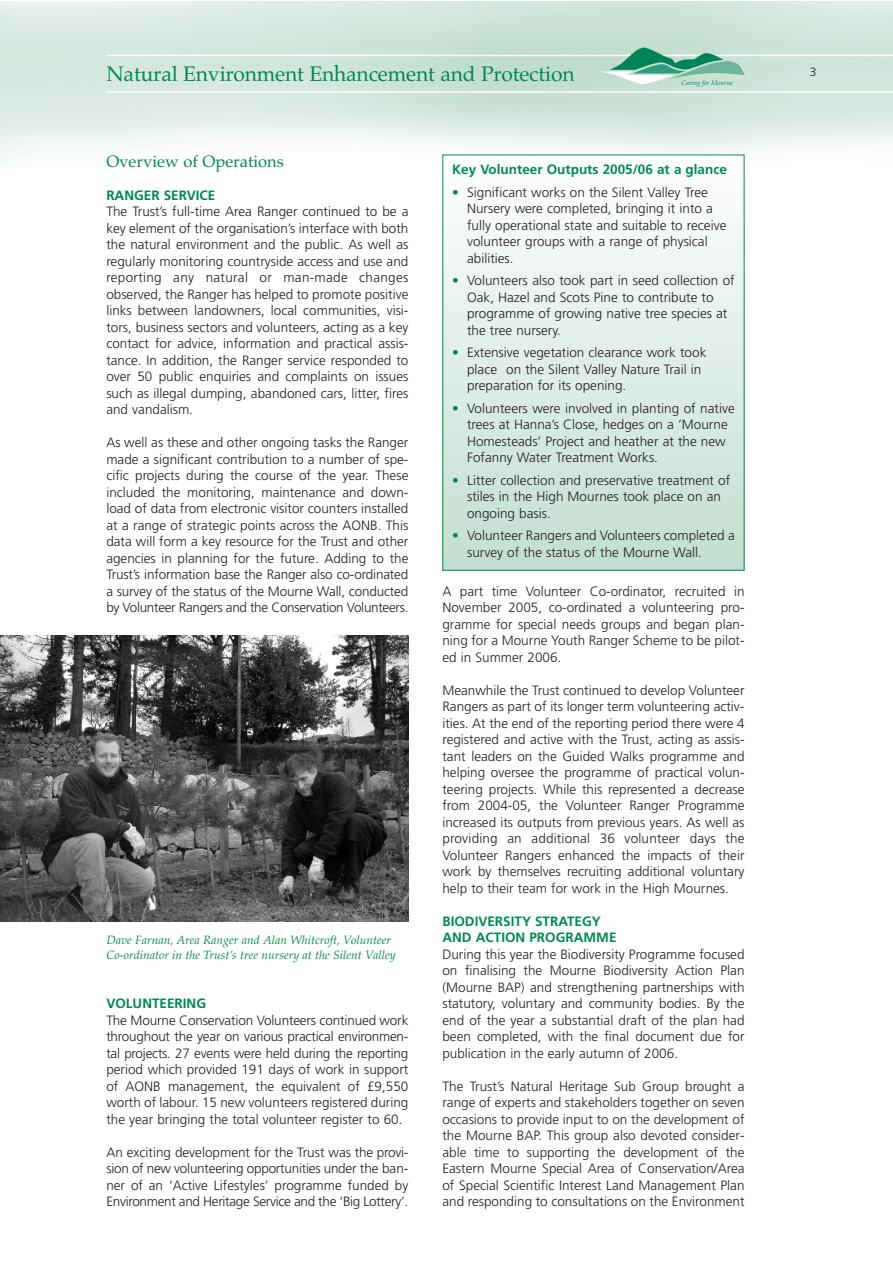
<style>
.page{position:relative;width:893px;height:1263px;background:#fff}
.page>*{position:absolute;margin:0;border:0;box-sizing:border-box;transform-origin:0 0}
.t1{font:21px "Palatino";letter-spacing:-.01em;color:#008852}
.t2{font:16.5px "Palatino";color:#008852}
.t3{font:300 13.5px/16.5px "Frutiger";color:#231f20;text-align:justify}
.t4{font:700 13.5px/16.5px "Frutiger";color:#008852}
.t5{font:italic 12px/14.7px "Palatino";color:#008852}
.t6{font:300 12px "Frutiger";color:#231f20}
.t7{font:italic 6.6px "Palatino";color:#008357}
.s1{color:#008852}
</style>
<div class="page">
<img style="left:0;top:2px;width:892px;height:165px">
<hr style="left:106px;top:55px;width:786px;height:1px;background:#fff">
<hr style="left:106px;top:91px;width:786px;height:2px;background:#fff">
<div style="left:106px;top:155px;width:638px;height:1062px;background:#fff"></div>
<div style="left:443px;top:155px;width:301px;height:415px;background:linear-gradient(to bottom,#feffff,#c2ded1)"></div>
<svg style="left:600px;top:47px;width:144px;height:39px;background:#95c9b5"></svg>
<img style="left:0;top:635px;width:408px;height:287px">
<h1 class="t1" style="left:106px;top:65px;width:470px">Natural Environment Enhancement and Protection</h1>
<p class="t7" style="left:681px;top:79px;width:53px">Caring for Mourne</p>
<p class="t2" style="left:106px;top:155px;width:179px">Overview of Operations</p>
<p class="t4" style="left:106px;top:188px;width:110px">RANGER SERVICE</p>
<p class="t3" style="left:106px;top:204px;width:303px">The Trust’s full-time Area Ranger continued to be a key element of the organisation’s interface with both the natural environment and the public. As well as regularly monitoring countryside access and use and reporting any natural or man-made changes observed, the Ranger has helped to promote positive links between landowners, local communities, visi&shy;tors, business sectors and volunteers, acting as a key contact for advice, information and practical assis&shy;tance. In addition, the Ranger service responded to over 50 public enquiries and complaints on issues such as illegal dumping, abandoned cars, litter, fires and vandalism.</p>
<p class="t3" style="left:106px;top:435px;width:303px">As well as these and other ongoing tasks the Ranger made a significant contribution to a number of spe&shy;cific projects during the course of the year. These included the monitoring, maintenance and down&shy;load of data from electronic visitor counters installed at a range of strategic points across the AONB. This data will form a key resource for the Trust and other agencies in planning for the future. Adding to the Trust’s information base the Ranger also co-ordinated a survey of the status of the Mourne Wall, conducted by Volunteer Rangers and the Conservation Volunteers.</p>
<p class="t5" style="left:106px;top:934px;width:291px">Dave Farnan, Area Ranger and Alan Whitcroft, Volunteer<br>Co-ordinator in the Trust’s tree nursery at the Silent Valley</p>
<p class="t4" style="left:106px;top:996px;width:101px">VOLUNTEERING</p>
<p class="t3" style="left:106px;top:1013px;width:303px">The Mourne Conservation Volunteers continued work throughout the year on various practical environmen&shy;tal projects. 27 events were held during the reporting period which provided 191 days of work in support of AONB management, the equivalent of £9,550 worth of labour. 15 new volunteers registered during the year bringing the total volunteer register to 60.</p>
<p class="t3" style="left:106px;top:1145px;width:303px">An exciting development for the Trust was the provi&shy;sion of new volunteering opportunities under the ban&shy;ner of an ‘Active Lifestyles’ programme funded by Environment and Heritage Service and the ‘Big Lottery’.</p>
<p class="t4" style="left:452px;top:163px;width:276px">Key Volunteer Outputs 2005/06 at a glance</p>
<p class="t3" style="left:467px;top:185px;width:261px;text-align:left;text-indent:-15px"><span class="s1">•</span> Significant works on the Silent Valley Tree Nursery were completed, bringing it into a fully operational state and suitable to receive volunteer groups with a range of physical abilities.</p>
<p class="t3" style="left:467px;top:274px;width:269px;text-align:left;text-indent:-15px"><span class="s1">•</span> Volunteers also took part in seed collection of Oak, Hazel and Scots Pine to contribute to programme of growing native tree species at the tree nursery.</p>
<p class="t3" style="left:467px;top:346px;width:241px;text-align:left;text-indent:-15px"><span class="s1">•</span> Extensive vegetation clearance work took place on the Silent Valley Nature Trail in preparation for its opening.</p>
<p class="t3" style="left:467px;top:401px;width:269px;text-align:left;text-indent:-15px"><span class="s1">•</span> Volunteers were involved in planting of native trees at Hanna’s Close, hedges on a ‘Mourne Homesteads’ Project and heather at the new Fofanny Water Treatment Works.</p>
<p class="t3" style="left:467px;top:473px;width:265px;text-align:left;text-indent:-15px"><span class="s1">•</span> Litter collection and preservative treatment of stiles in the High Mournes took place on an ongoing basis.</p>
<p class="t3" style="left:467px;top:529px;width:269px;text-indent:-15px"><span class="s1">•</span> Volunteer Rangers and Volunteers completed a survey of the status of the Mourne Wall.</p>
<p class="t3" style="left:442px;top:584px;width:303px">A part time Volunteer Co-ordinator, recruited in November 2005, co-ordinated a volunteering pro&shy;gramme for special needs groups and began plan&shy;ning for a Mourne Youth Ranger Scheme to be pilot&shy;ed in Summer 2006.</p>
<p class="t3" style="left:442px;top:683px;width:303px">Meanwhile the Trust continued to develop Volunteer Rangers as part of its longer term volunteering activ&shy;ities. At the end of the reporting period there were 4 registered and active with the Trust, acting as assis&shy;tant leaders on the Guided Walks programme and helping oversee the programme of practical volun&shy;teering projects. While this represented a decrease from 2004-05, the Volunteer Ranger Programme increased its outputs from previous years. As well as providing an additional 36 volunteer days the Volunteer Rangers enhanced the impacts of their work by themselves recruiting additional voluntary help to their team for work in the High Mournes.</p>
<p class="t4" style="left:442px;top:914px;width:175px">BIODIVERSITY STRATEGY<br>AND ACTION PROGRAMME</p>
<p class="t3" style="left:442px;top:947px;width:303px">During this year the Biodiversity Programme focused on finalising the Mourne Biodiversity Action Plan (Mourne BAP) and strengthening partnerships with statutory, voluntary and community bodies. By the end of the year a substantial draft of the plan had been completed, with the final document due for publication in the early autumn of 2006.</p>
<p class="t3" style="left:442px;top:1079px;width:303px">The Trust’s Natural Heritage Sub Group brought a range of experts and stakeholders together on seven occasions to provide input to on the development of the Mourne BAP. This group also devoted consider&shy;able time to supporting the development of the Eastern Mourne Special Area of Conservation/Area of Special Scientific Interest Land Management Plan and responding to consultations on the Environment</p>
<p class="t6" style="left:809px;top:67px;width:8px">3</p>
</div>
